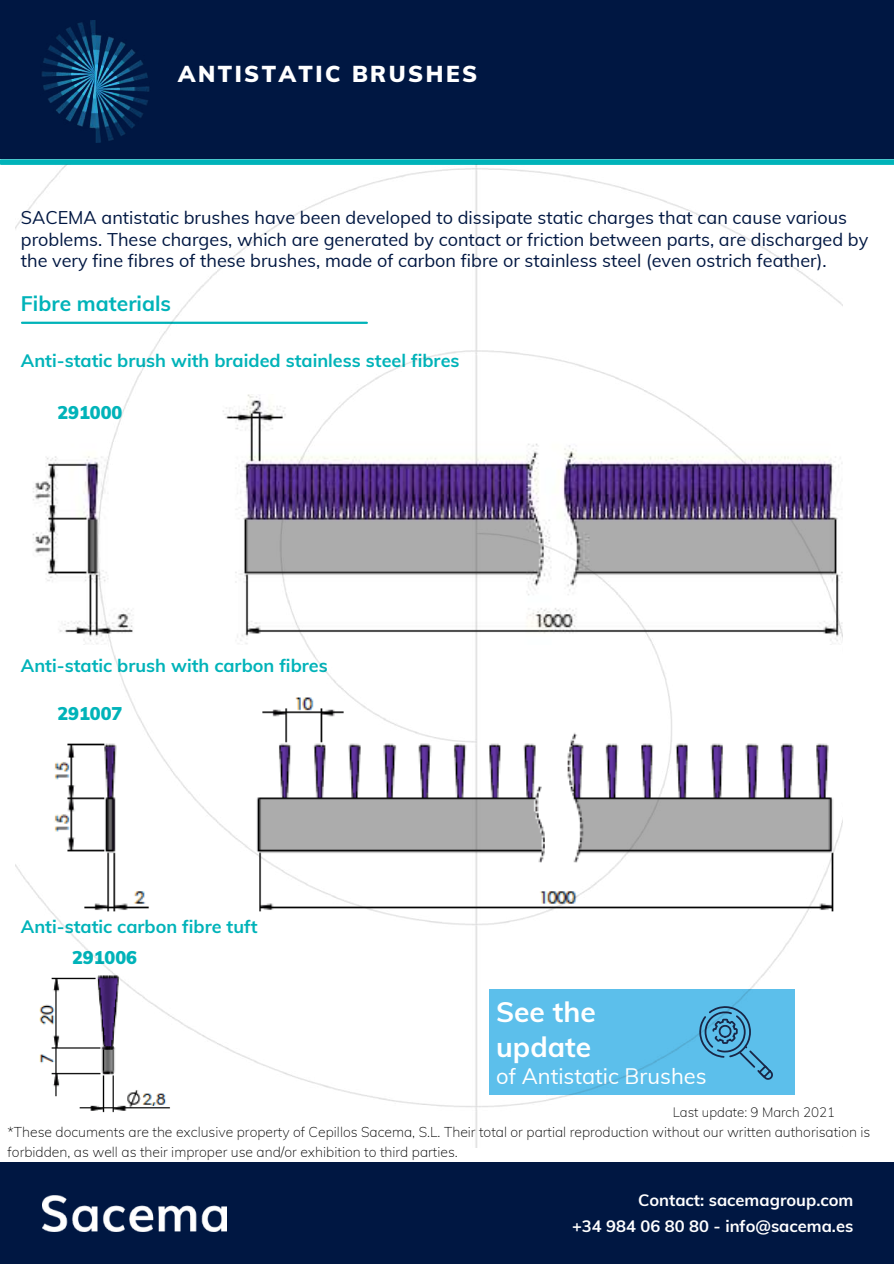
<style>
.page{position:relative;width:894px;height:1264px;background:#fff}
.page>*{position:absolute;margin:0;border:0;box-sizing:border-box;transform-origin:0 0}
.t1{font:700 28.05px/34.2px "Muli";color:#fff}
.t2{font:900 22.5px "Muli";letter-spacing:.11em;color:#fff}
.t3{font:21.9px "Muli";color:#fff}
.t4{font:700 21px "Muli";color:#00b3b9}
.t5{font:18px/21.5px "Muli";color:#001742}
.t6{font:700 18px "Muli";color:#00b3b9}
.t7{font:900 18px "Muli";color:#00b3b9}
.t8{font:700 16.5px/26px "Muli";color:#fff;text-align:right}
.t9{font:200 13.95px/19.5px "Muli";color:#000}
.t10{font:200 13.35px "Muli";color:#000}
</style>
<div class="page">
<div style="left:0;top:0;width:893px;height:159px;background:#001742"></div>
<img style="left:42px;top:20px;width:108px;height:122px">
<div style="left:1px;top:159px;width:892px;height:6px;background:#00b3b9"></div>
<div style="left:0;top:1162px;width:893px;height:101px;background:#001742"></div>
<img style="left:42px;top:1195px;width:184px;height:36px">
<img style="left:15px;top:164px;width:827px;height:983px">
<p class="t2" style="left:178px;top:60px;width:300px">ANTISTATIC BRUSHES</p>
<p class="t5" style="left:21px;top:207px;width:848px">SACEMA antistatic brushes have been developed to dissipate static charges that can cause various problems. These charges, which are generated by contact or friction between parts, are discharged by the very fine fibres of these brushes, made of carbon fibre or stainless steel (even ostrich feather).</p>
<p class="t4" style="left:21px;top:289px;width:152px">Fibre materials</p>
<p class="t6" style="left:21px;top:348px;width:440px">Anti-static brush with braided stainless steel fibres</p>
<p class="t7" style="left:57px;top:401px;width:66px">291000</p>
<p class="t6" style="left:21px;top:654px;width:308px">Anti-static brush with carbon fibres</p>
<p class="t7" style="left:57px;top:701px;width:66px">291007</p>
<p class="t6" style="left:21px;top:915px;width:238px">Anti-static carbon fibre tuft</p>
<p class="t7" style="left:72px;top:945px;width:66px">291006</p>
<h1 class="t1" style="left:496px;top:994px;width:101px">See the update</h1>
<p class="t3" style="left:496px;top:1061px;width:212px">of Antistatic Brushes</p>
<p class="t10" style="left:672px;top:1103px;width:164px">Last update: 9 March 2021</p>
<p class="t9" style="left:8px;top:1122px;width:864px">*These documents are the exclusive property of Cepillos Sacema, S.L. Their total or partial reproduction without our written authorisation is forbidden, as well as their improper use and/or exhibition to third parties.</p>
<p class="t8" style="left:572px;top:1187px;width:283px">Contact: sacemagroup.com<br>+34 984 06 80 80 - info@sacema.es</p>
</div>
